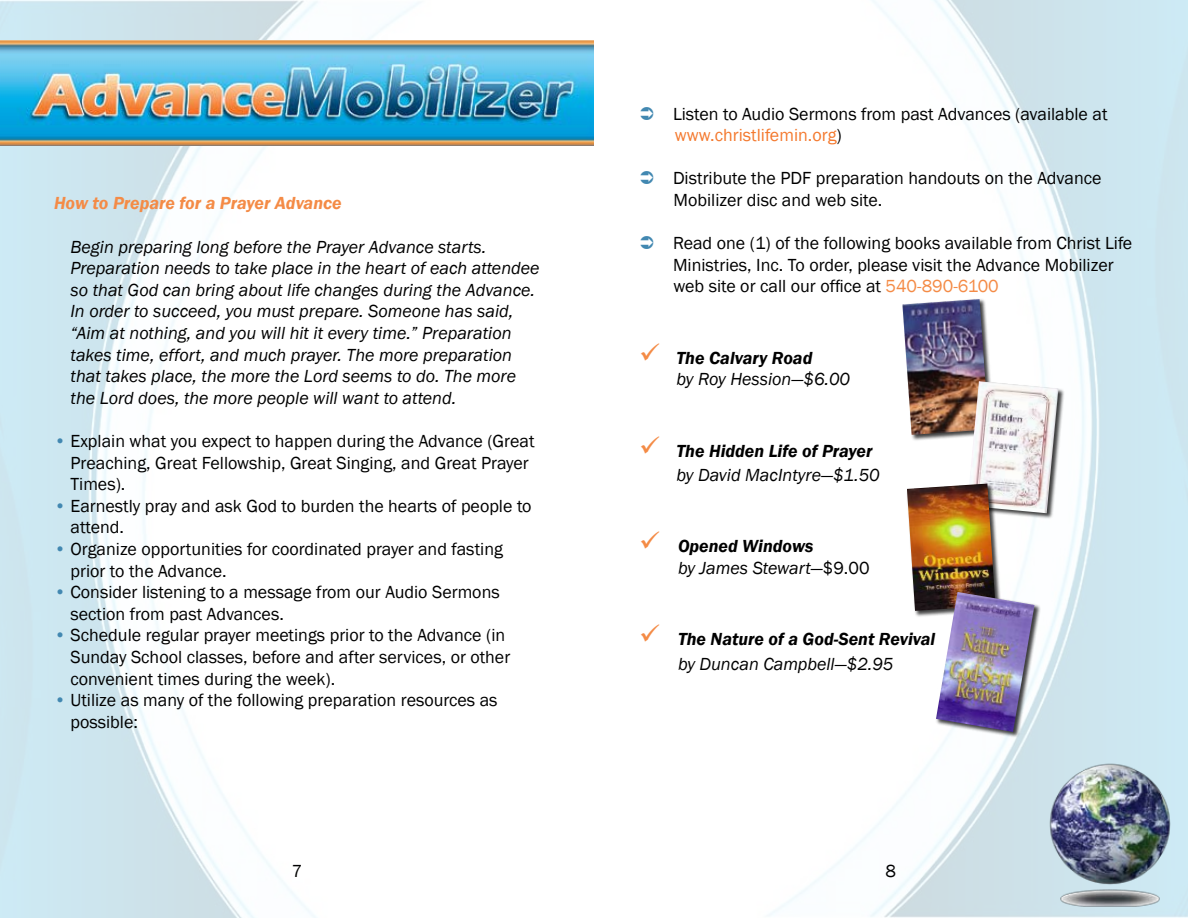
<style>
.page{position:relative;width:1188px;height:918px;background:#fff}
.page>*{position:absolute;margin:0;border:0;box-sizing:border-box;transform-origin:0 0}
.t1{font:18px/21.6px "Franklin Gothic";color:#000}
.t2{font:italic 18px/21.6px "Franklin Gothic";color:#000}
.t3{font:italic 600 18px/24.6px "Franklin Gothic";color:#000;text-align:center}
.t4{font:italic 600 18px "Franklin Gothic";color:#f48b46}
.s1{color:#4288b1}
.s2{color:#f4792e}
.s3{color:#f48b46}
.s4{font-weight:600}
.s5{font-style:normal}
.s6{font-weight:400}
</style>
<div class="page">
<img style="left:769px;top:0;width:419px;height:918px">
<img style="left:0;top:0;width:466px;height:918px">
<img style="left:1044px;top:759px;width:130px;height:150px">
<img style="left:0;top:40px;width:594px;height:105px">
<div style="left:902px;top:299px;width:99px;height:148px;background:#000;opacity:.75"></div>
<img style="left:902px;top:299px;width:87px;height:136px">
<div style="left:967px;top:381px;width:104px;height:145px;background:#000;opacity:.75"></div>
<img style="left:967px;top:381px;width:91px;height:132px">
<div style="left:907px;top:483px;width:101px;height:140px;background:#000;opacity:.75"></div>
<img style="left:907px;top:484px;width:88px;height:127px">
<div style="left:936px;top:592px;width:111px;height:152px;background:#000;opacity:.75"></div>
<img style="left:936px;top:592px;width:99px;height:140px">
<p class="t4" style="left:54px;top:192px;width:289px">How to Prepare for a Prayer Advance</p>
<p class="t2" style="left:71px;top:236px;width:471px">Begin preparing long before the Prayer Advance starts.<br>Preparation needs to take place in the heart of each attendee so that God can bring about life changes during the Advance.<br>In order to succeed, you must prepare. Someone has said, “Aim at nothing, and you will hit it every time.” Preparation takes time, effort, and much prayer. The more preparation that takes place, the more the Lord seems to do. The more the Lord does, the more people will want to attend.</p>
<p class="t1" style="left:70px;top:431px;width:466px;text-indent:-16px"><span class="s1">•</span> Explain what you expect to happen during the Advance (Great<br>Preaching, Great Fellowship, Great Singing, and Great Prayer<br>Times).</p>
<p class="t1" style="left:70px;top:495px;width:463px;text-indent:-16px"><span class="s1">•</span> Earnestly pray and ask God to burden the hearts of people to attend.</p>
<p class="t1" style="left:70px;top:539px;width:434px;text-indent:-16px"><span class="s1">•</span> Organize opportunities for coordinated prayer and fasting prior to the Advance.</p>
<p class="t1" style="left:70px;top:582px;width:431px;text-indent:-16px"><span class="s1">•</span> Consider listening to a message from our Audio Sermons section from past Advances.</p>
<p class="t1" style="left:70px;top:625px;width:441px;text-indent:-16px"><span class="s1">•</span> Schedule regular prayer meetings prior to the Advance (in<br>Sunday School classes, before and after services, or other convenient times during the week).</p>
<p class="t1" style="left:70px;top:690px;width:429px;text-indent:-16px"><span class="s1">•</span> Utilize as many of the following preparation resources as possible:</p>
<p class="t1" style="left:673px;top:103px;width:436px">Listen to Audio Sermons from past Advances (available at <span class="s2">www.christlifemin.org</span>)</p>
<p class="t1" style="left:673px;top:168px;width:430px">Distribute the PDF preparation handouts on the Advance<br>Mobilizer disc and web site.</p>
<p class="t1" style="left:673px;top:233px;width:461px">Read one (1) of the following books available from Christ Life<br>Ministries, Inc. To order, please visit the Advance Mobilizer web site or call our office at <span class="s3">540-890-6100</span></p>
<p class="t2" style="left:676px;top:347px;width:175px;text-indent:-38px"><span class="s3">✓</span> <span class="s4">The Calvary Road<br></span>by Roy Hession—$6.00</p>
<p class="t2" style="left:677px;top:439px;width:205px;line-height:24px;text-indent:-38px"><span class="s3">✓</span> <span class="s4">The Hidden Life of Prayer </span>by David MacIntyre—$1.50</p>
<p class="t2" style="left:678px;top:536px;width:193px;text-indent:-39px"><span class="s3">✓</span> <span class="s4">Opened Windows<br></span>by James Stewart—<span class="s5">$9.00</span></p>
<p class="t3" style="left:639px;top:627px;width:298px"><span class="s3">✓</span> The Nature of a God-Sent Revival <span class="s6">by Duncan Campbell—$2.95</span></p>
<p class="t1" style="left:292px;top:860px;width:12px">7</p>
<p class="t1" style="left:886px;top:860px;width:12px">8</p>
</div>
